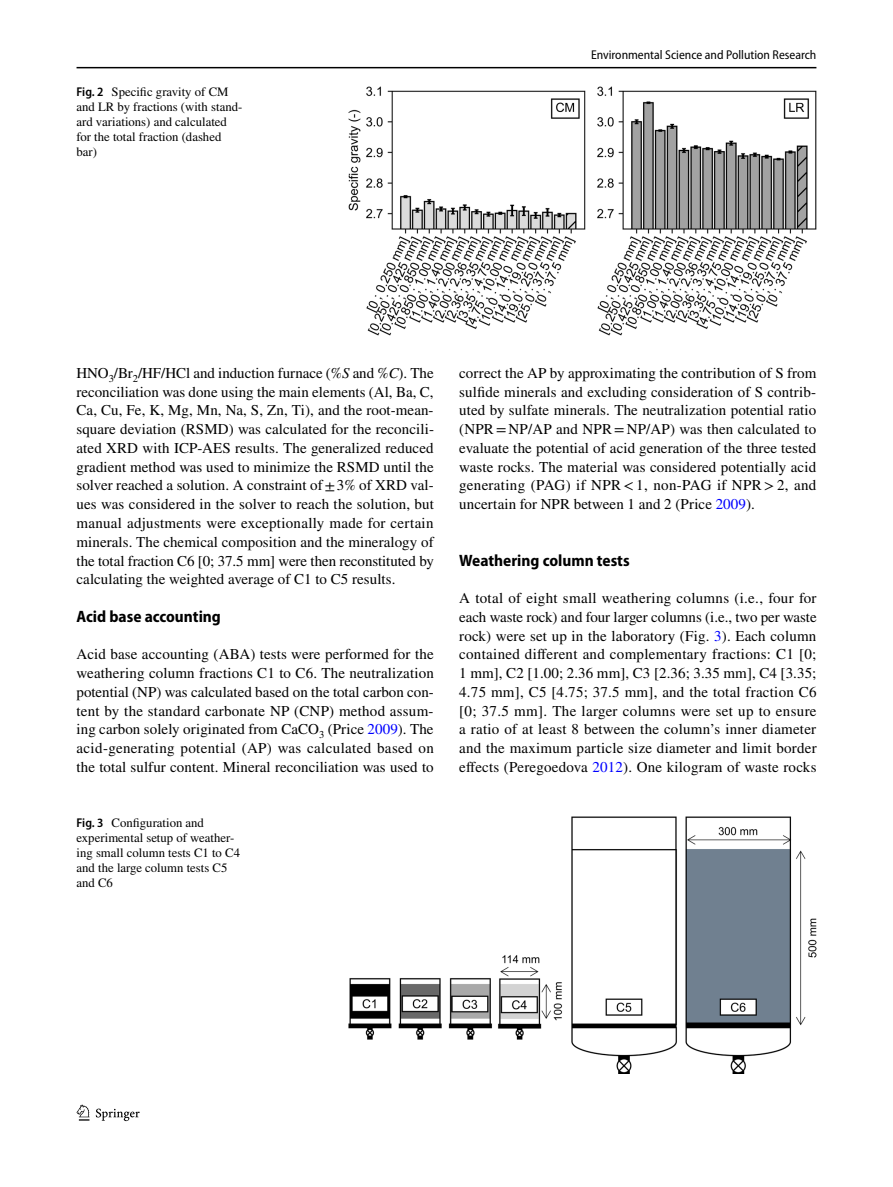
<style>
.page{position:relative;width:893px;height:1187px;background:#fff}
.page>*{position:absolute;margin:0;border:0;box-sizing:border-box;transform-origin:0 0}
.t1{font:700 semi-condensed 16.5px "Myriad Pro";color:#000}
.t2{font:15px/18.8px "STIX";letter-spacing:.005em;color:#000;text-align:justify}
.t3{font:12.75px/15px "STIX";color:#000}
.t4{font:semi-condensed 12.75px "Myriad Pro";color:#000}
.s1{font-family:"Myriad Pro";font-weight:600;font-stretch:semi-condensed}
.s2{font-style:italic}
.s3{color:#00f}
</style>
<div class="page">
<hr style="left:77px;top:67px;width:739px;height:1px;background:#000">
<svg style="left:77px;top:1104px;width:12px;height:16px"></svg>
<svg style="left:96px;top:1108px;width:44px;height:12px"></svg>
<img style="left:349px;top:87px;width:467px;height:249px">
<img style="left:349px;top:817px;width:467px;height:256px">
<p class="t3" style="left:77px;top:85px;width:167px"><span class="s1">Fig. 2</span> Specific gravity of CM and LR by fractions (with stand&shy;ard variations) and calculated for the total fraction (dashed bar)</p>
<p class="t4" style="left:591px;top:48px;width:227px">Environmental Science and Pollution Research</p>
<p class="t2" style="left:77px;top:364px;width:359px">HNO<sub>3</sub>/Br<sub>2</sub>/HF/HCl and induction furnace (%<span class="s2">S</span> and %<span class="s2">C</span>). The reconciliation was done using the main elements (Al, Ba, C, Ca, Cu, Fe, K, Mg, Mn, Na, S, Zn, Ti), and the root-mean&shy;square deviation (RSMD) was calculated for the reconcili&shy;ated XRD with ICP-AES results. The generalized reduced gradient method was used to minimize the RSMD until the solver reached a solution. A constraint of±3% of XRD val&shy;ues was considered in the solver to reach the solution, but manual adjustments were exceptionally made for certain minerals. The chemical composition and the mineralogy of the total fraction C6 [0; 37.5 mm] were then reconstituted by calculating the weighted average of C1 to C5 results.</p>
<p class="t1" style="left:77px;top:607px;width:146px">Acid base accounting</p>
<p class="t2" style="left:77px;top:646px;width:359px">Acid base accounting (ABA) tests were performed for the weathering column fractions C1 to C6. The neutralization potential (NP) was calculated based on the total carbon con&shy;tent by the standard carbonate NP (CNP) method assum&shy;ing carbon solely originated from CaCO<sub>3</sub> (Price <span class="s3">2009</span>). The acid-generating potential (AP) was calculated based on the total sulfur content. Mineral reconciliation was used to</p>
<p class="t3" style="left:77px;top:815px;width:165px"><span class="s1">Fig. 3</span> Configuration and experimental setup of weather&shy;ing small column tests C1 to C4 and the large column tests C5 and C6</p>
<p class="t2" style="left:459px;top:364px;width:359px">correct the AP by approximating the contribution of S from sulfide minerals and excluding consideration of S contrib&shy;uted by sulfate minerals. The neutralization potential ratio (NPR= NP/AP and NPR= NP/AP) was then calculated to evaluate the potential of acid generation of the three tested waste rocks. The material was considered potentially acid generating (PAG) if NPR&lt;1, non-PAG if NPR&gt;2, and uncertain for NPR between 1 and 2 (Price <span class="s3">2009</span>).</p>
<p class="t1" style="left:459px;top:550px;width:172px">Weathering column tests</p>
<p class="t2" style="left:459px;top:589px;width:359px">A total of eight small weathering columns (i.e., four for each waste rock) and four larger columns (i.e., two per waste rock) were set up in the laboratory (Fig. <span class="s3">3</span>). Each column contained different and complementary fractions: C1 [0; 1 mm], C2 [1.00; 2.36 mm], C3 [2.36; 3.35 mm], C4 [3.35; 4.75 mm], C5 [4.75; 37.5 mm], and the total fraction C6 [0; 37.5 mm]. The larger columns were set up to ensure a ratio of at least 8 between the column’s inner diameter and the maximum particle size diameter and limit border effects (Peregoedova <span class="s3">2012</span>). One kilogram of waste rocks</p>
</div>
